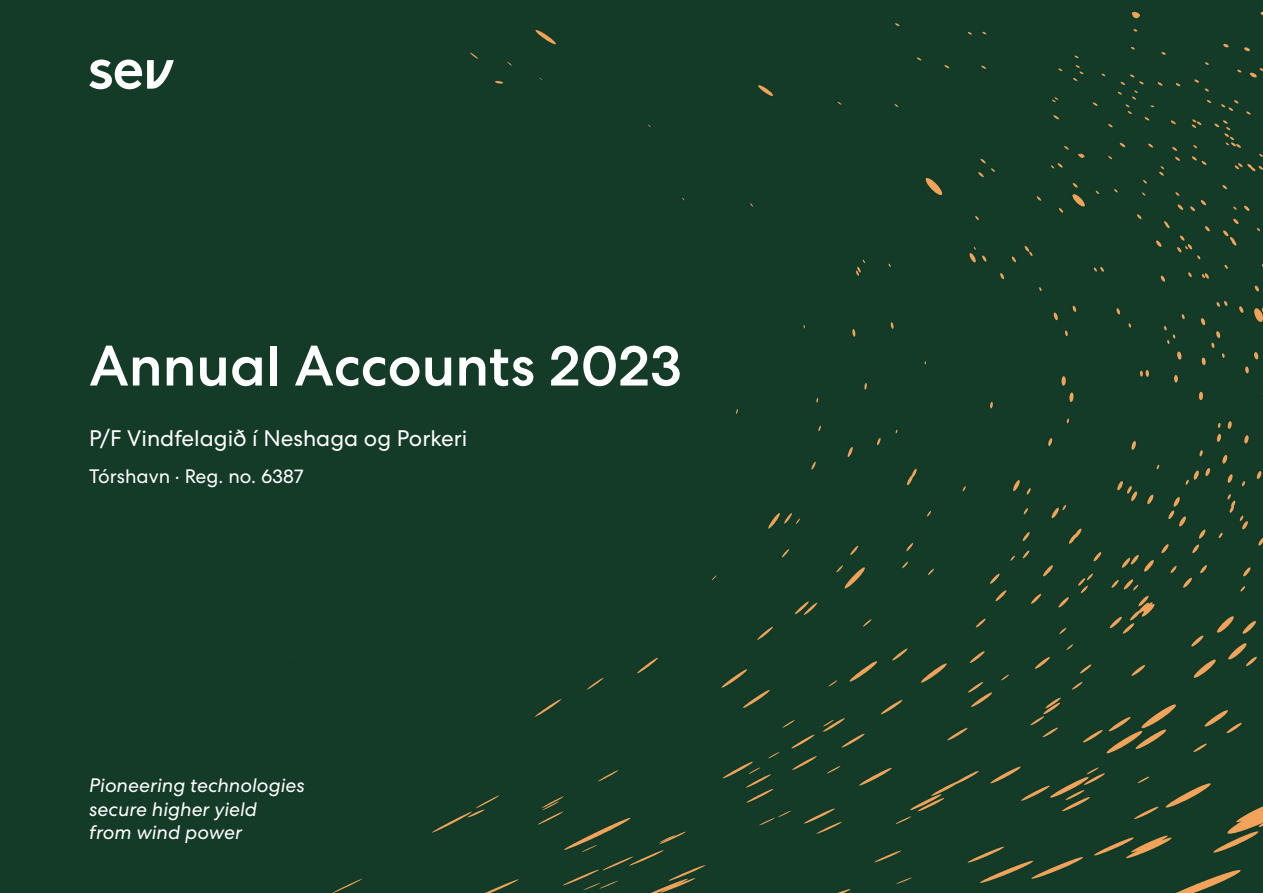
<style>
.page{position:relative;width:1263px;height:893px;background:#143b28}
.page>*{position:absolute;margin:0;border:0;box-sizing:border-box;transform-origin:0 0}
.t1{font:500 57px "Centra No 2";color:#fff}
.t2{font:22.5px "Centra No 2";color:#fff}
.t3{font:italic 19.5px/23.4px "Centra No 2";color:#fff}
.t4{font:19.5px "Centra No 2";color:#fff}
</style>
<div class="page">
<svg style="left:89px;top:60px;width:85px;height:29px"></svg>
<p class="t1" style="left:89px;top:332px;width:594px">Annual Accounts 2023</p>
<p class="t2" style="left:89px;top:425px;width:380px">P/F Vindfelagið í Neshaga og Porkeri</p>
<p class="t4" style="left:89px;top:465px;width:216px">Tórshavn · Reg. no. 6387</p>
<p class="t3" style="left:89px;top:774px;width:217px">Pioneering technologies secure higher yield<br>from wind power</p>
</div>
